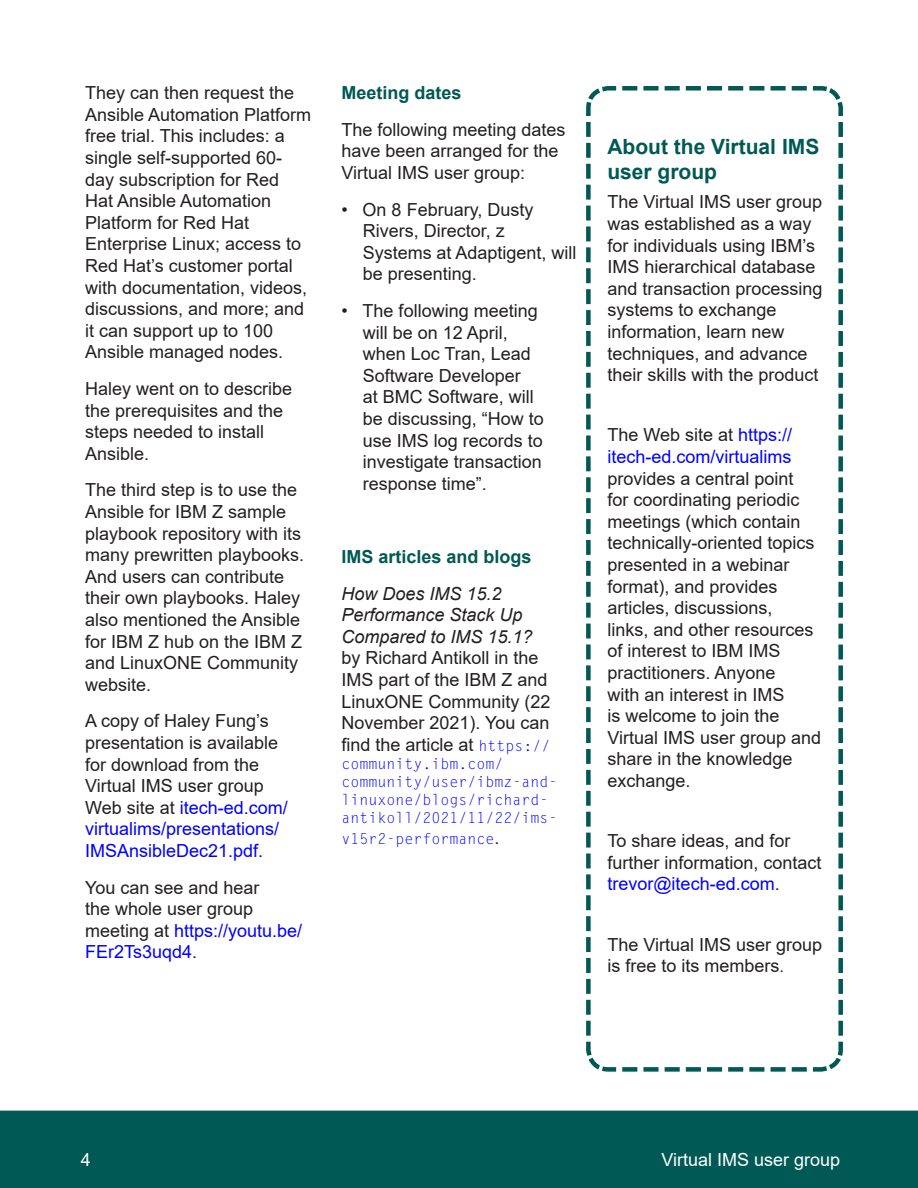
<style>
.page{position:relative;width:918px;height:1188px;background:#fff}
.page>*{position:absolute;margin:0;border:0;box-sizing:border-box;transform-origin:0 0}
.text{font:700 21px/25.2px "Arial";color:#005954}
.text-2{font:18px/21.6px "Arial";color:#231f20}
.blob{font:18px/21.6px "Arial";color:#231f20}
.t1{font:18px "Arial";color:#fff}
.blob-2{font:700 18px "Arial";color:#005954}
.text-3{font:700 18px "Arial";color:#005954}
.text-4{font:15px/18px "Letter Gothic Std";color:#00f}
.s1{color:#00f}
.s2{font-style:italic}
.s3{font-family:"Letter Gothic Std";font-size:15px;color:#00f}
.s4{font-family:"Arial";font-size:18px;color:#231f20}
.s5{font-size:16.5px}
</style>
<div class="page">
<div style="left:0;top:1111px;width:918px;height:77px;background:#005954"></div>
<svg style="left:586px;top:86px;width:257px;height:986px"></svg>
<p class="text-2" style="left:85px;top:82px;width:228px">They can then request the<br>Ansible Automation Platform free trial. This includes: a single self-supported 60- day subscription for Red<br>Hat Ansible Automation<br>Platform for Red Hat<br>Enterprise Linux; access to<br>Red Hat’s customer portal with documentation, videos, discussions, and more; and it can support up to 100<br>Ansible managed nodes.</p>
<p class="text-2" style="left:85px;top:378px;width:209px">Haley went on to describe the prerequisites and the steps needed to install<br>Ansible.</p>
<p class="text-2" style="left:85px;top:479px;width:221px">The third step is to use the<br>Ansible for IBM Z sample playbook repository with its many prewritten playbooks.<br>And users can contribute their own playbooks. Haley also mentioned the Ansible for IBM Z hub on the IBM Z and LinuxONE Community website.</p>
<p class="text-2" style="left:85px;top:710px;width:204px">A copy of Haley Fung’s presentation is available for download from the<br>Virtual IMS user group<br>Web site at <span class="s1">itech-ed.com/ virtualims/presentations/<br>IMSAnsibleDec21.pdf.</span></p>
<p class="text-2" style="left:85px;top:876px;width:219px">You can see and hear<br>the whole user group meeting at <span class="s1">https://youtu.be/<br>FEr2Ts3uqd4</span>.</p>
<p class="text-3" style="left:341px;top:80px;width:122px">Meeting dates</p>
<p class="text-2" style="left:341px;top:119px;width:226px">The following meeting dates have been arranged for the<br>Virtual IMS user group:</p>
<p class="blob" style="left:363px;top:198px;width:215px;text-indent:-21px">• On 8 February, Dusty<br>Rivers, Director, z<br>Systems at Adaptigent, will be presenting.</p>
<p class="blob" style="left:363px;top:300px;width:183px;text-indent:-21px">• The following meeting will be on 12 April, when Loc Tran, Lead<br>Software Developer<br>at BMC Software, will be discussing, “How to use IMS log records to investigate transaction response time”.</p>
<p class="blob-2" style="left:341px;top:544px;width:192px">IMS articles and blogs</p>
<p class="text-2" style="left:341px;top:582px;width:211px"><span class="s2">How Does IMS 15.2<br>Performance Stack Up<br>Compared to IMS 15.1? </span>by Richard Antikoll in the<br>IMS part of the IBM Z and<br>LinuxONE Community (22<br>November 2021). You can find the article at <span class="s3">https://</span></p>
<p class="text-4" style="left:341px;top:755px;width:218px">community.ibm.com/ community/user/ibmz-and&shy;linuxone/blogs/richard&shy;antikoll/2021/11/22/ims-</p>
<p class="text-4" style="left:341px;top:831px;width:160px">v15r2-performance<span class="s4">.</span></p>
<p class="text" style="left:607px;top:134px;width:213px">About the Virtual IMS user group</p>
<p class="text-2" style="left:607px;top:191px;width:217px">The Virtual IMS user group was established as a way for individuals using IBM’s<br>IMS hierarchical database and transaction processing systems to exchange information, learn new techniques, and advance their skills with the product</p>
<p class="text-2" style="left:607px;top:424px;width:215px">The Web site at <span class="s1">https:// itech-ed.com/virtualims </span>provides a central point<br>for coordinating periodic meetings (which contain technically-oriented topics presented in a webinar format), and provides articles, discussions,<br>links, and other resources of interest to IBM IMS practitioners. Anyone<br>with an interest in IMS<br>is welcome to join the<br>Virtual IMS user group and share in the knowledge exchange.</p>
<p class="text-2" style="left:607px;top:830px;width:216px">To share ideas, and for further information, contact <span class="s1">trevor@itech-ed.com</span>.</p>
<p class="text-2" style="left:607px;top:933px;width:216px">The Virtual IMS user group is free to its members<span class="s5">.</span></p>
<p class="t1" style="left:81px;top:1148px;width:12px">4</p>
<p class="t1" style="left:661px;top:1148px;width:180px">Virtual IMS user group</p>
</div>
